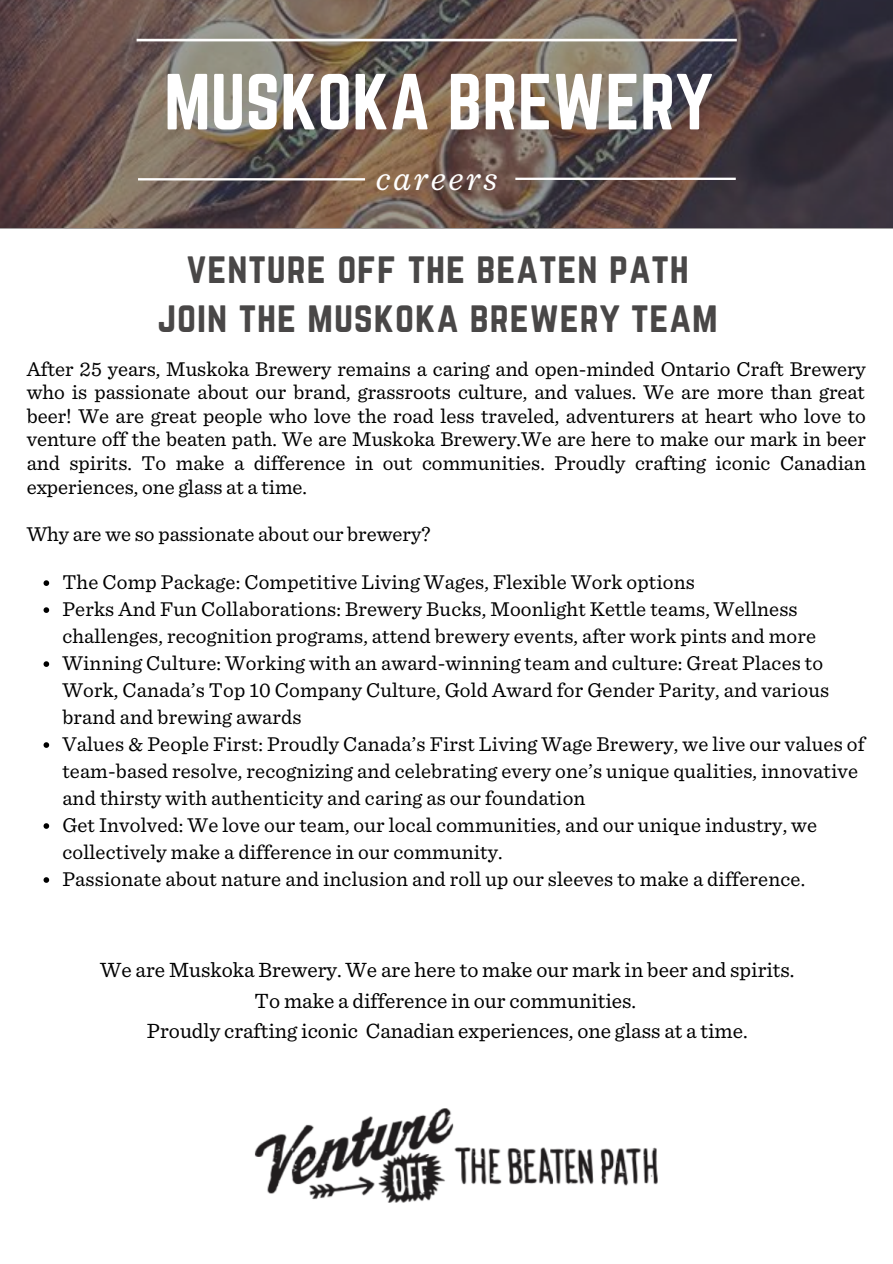
<style>
.page{position:relative;width:893px;height:1264px;background:#fff}
.page>*{position:absolute;margin:0;border:0;box-sizing:border-box;transform-origin:0 0}
.t1{font:69.45px "Norwester";color:#fff}
.t2{font:38.1px/48.2px "Norwester";letter-spacing:.025em;color:#494747;text-align:center}
.t3{font:italic 34.65px "Sentinel";letter-spacing:.07em;color:#fff}
.t4{font:21.6px/30.3px "Sentinel";color:#000;text-align:center}
.t5{font:21px/27px "Sentinel";letter-spacing:.01em;color:#000}
</style>
<div class="page">
<svg style="left:0;top:0;width:892px;height:229px;background:#655550"></svg>
<svg style="left:138px;top:178px;width:227px;height:2px"></svg>
<svg style="left:515px;top:178px;width:220px;height:2px"></svg>
<svg style="left:137px;top:39px;width:599px;height:2px"></svg>
<img style="left:254px;top:1108px;width:404px;height:95px">
<svg style="left:44px;top:580px;width:5px;height:6px"></svg>
<svg style="left:44px;top:607px;width:5px;height:6px"></svg>
<svg style="left:44px;top:661px;width:5px;height:6px"></svg>
<svg style="left:44px;top:742px;width:5px;height:6px"></svg>
<svg style="left:44px;top:823px;width:5px;height:5px"></svg>
<svg style="left:44px;top:877px;width:5px;height:5px"></svg>
<h1 class="t1" style="left:164px;top:60px;width:550px">MUSKOKA BREWERY</h1>
<h3 class="t3" style="left:376px;top:162px;width:123px">careers</h3>
<h2 class="t2" style="left:157px;top:244px;width:561px">venture off the beaten path join the muskoka brewery team</h2>
<p class="t5" style="left:27px;top:357px;width:840px;line-height:23.5px;text-align:justify">After 25 years, Muskoka Brewery remains a caring and open-minded Ontario Craft Brewery who is passionate about our brand, grassroots culture, and values. We are more than great beer! We are great people who love the road less traveled, adventurers at heart who love to venture off the beaten path. We are Muskoka Brewery.We are here to make our mark in beer and spirits. To make a difference in out communities. Proudly crafting iconic Canadian experiences, one glass at a time.</p>
<p class="t5" style="left:27px;top:521px;width:405px">Why are we so passionate about our brewery?</p>
<p class="t5" style="left:62px;top:569px;width:803px">The Comp Package: Competitive Living Wages, Flexible Work options<br>Perks And Fun Collaborations: Brewery Bucks, Moonlight Kettle teams, Wellness challenges, recognition programs, attend brewery events, after work pints and more Winning Culture: Working with an award-winning team and culture: Great Places to Work, Canada’s Top 10 Company Culture, Gold Award for Gender Parity, and various brand and brewing awards<br>Values &amp; People First: Proudly Canada’s First Living Wage Brewery, we live our values of team-based resolve, recognizing and celebrating every one’s unique qualities, innovative and thirsty with authenticity and caring as our foundation<br>Get Involved: We love our team, our local communities, and our unique industry, we collectively make a difference in our community.<br>Passionate about nature and inclusion and roll up our sleeves to make a difference.</p>
<p class="t4" style="left:100px;top:955px;width:695px">We are Muskoka Brewery. We are here to make our mark in beer and spirits.<br>To make a difference in our communities.<br>Proudly crafting iconic Canadian experiences, one glass at a time.</p>
</div>
